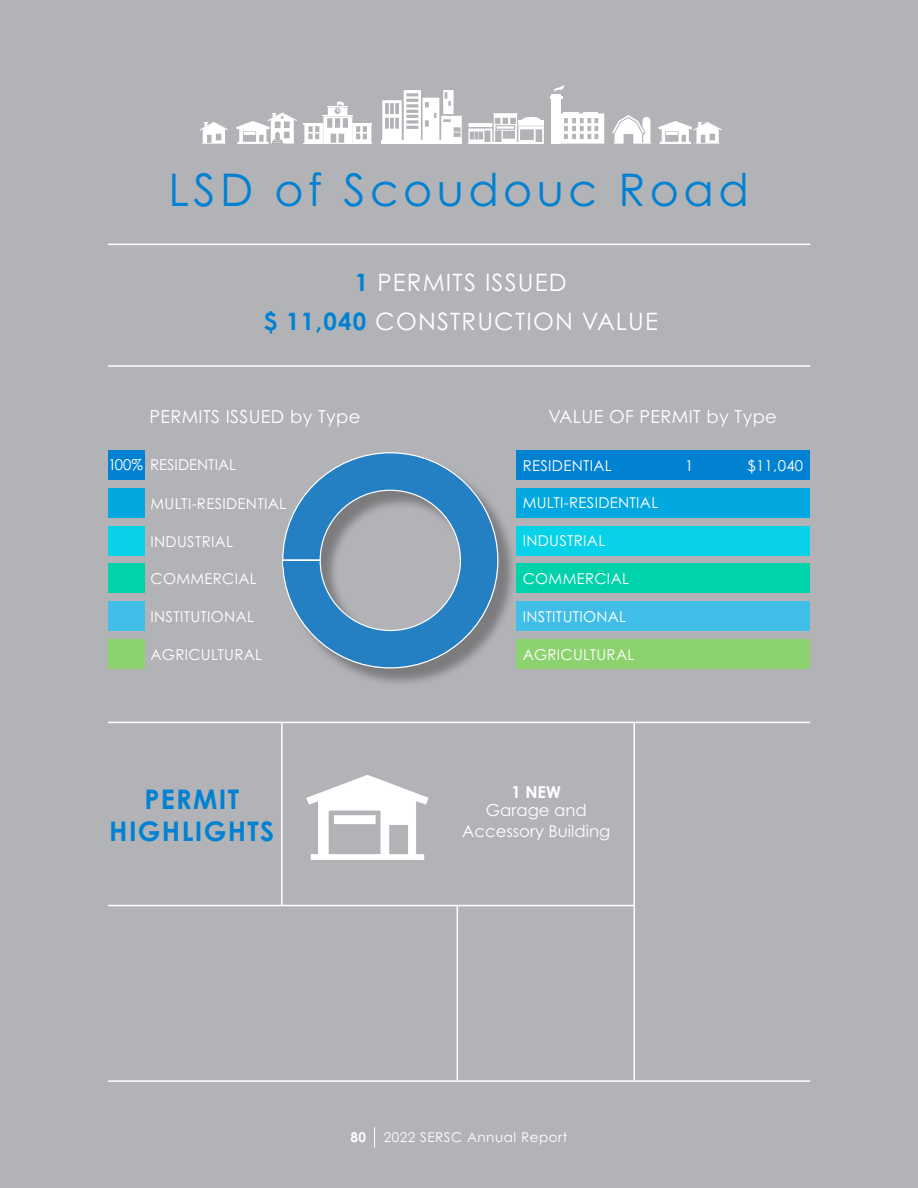
<style>
.page{position:relative;width:918px;height:1188px;background:#b2b3b7}
.page>*{position:absolute;margin:0;border:0;box-sizing:border-box;transform-origin:0 0}
.t1{font:45px "Century Gothic Pro";letter-spacing:.1em;color:#0081d2}
.t2{font:700 27px/32.4px "Century Gothic Pro";letter-spacing:.05em;color:#0081d2;text-align:center}
.t3{font:24px "Century Gothic Pro";letter-spacing:.05em;color:#fff}
.t4{font:18px "Century Gothic Pro";letter-spacing:.02em;color:#fff}
.t5{font:16.5px/18px "Century Gothic Pro";color:#fff;text-align:center}
.t6{font:15px "Century Gothic Pro";letter-spacing:.02em;color:#fff}
.t7{font:15px "Century Gothic Pro";color:#fff}
.t8{font:13.5px "Century Gothic Pro";letter-spacing:.04em;color:#fff}
.t9{font:700 13.5px "Century Gothic Pro";color:#fff}
.s1{font-weight:700;color:#0081d2}
.s2{font-weight:700}
</style>
<div class="page">
<hr style="left:108px;top:905px;width:526px;height:1px;background:#fff">
<hr style="left:281px;top:722px;width:2px;height:184px;background:#fff">
<hr style="left:457px;top:906px;width:1px;height:175px;background:#fff">
<hr style="left:633px;top:722px;width:2px;height:359px;background:#fff">
<div style="left:517px;top:450px;width:293px;height:30px;background:#0081d2"></div>
<div style="left:517px;top:488px;width:293px;height:30px;background:#02a9e0"></div>
<div style="left:517px;top:526px;width:293px;height:29px;background:#08d2e8"></div>
<div style="left:517px;top:564px;width:293px;height:29px;background:#01d2aa"></div>
<div style="left:517px;top:601px;width:293px;height:30px;background:#41bee8"></div>
<hr style="left:108px;top:722px;width:702px;height:1px;background:#fff">
<hr style="left:108px;top:1080px;width:702px;height:2px;background:#fff">
<div style="left:108px;top:450px;width:36px;height:30px;background:#0081d2"></div>
<div style="left:108px;top:488px;width:36px;height:30px;background:#02a9e0"></div>
<div style="left:108px;top:526px;width:36px;height:29px;background:#08d2e8"></div>
<div style="left:108px;top:564px;width:36px;height:29px;background:#01d2aa"></div>
<div style="left:108px;top:601px;width:36px;height:30px;background:#41bee8"></div>
<div style="left:108px;top:639px;width:36px;height:30px;background:#8cd26f"></div>
<div style="left:517px;top:639px;width:293px;height:30px;background:#8cd26f"></div>
<hr style="left:108px;top:365px;width:702px;height:2px;background:#fff">
<hr style="left:108px;top:244px;width:702px;height:1px;background:#fff">
<div style="left:551px;top:94px;width:10px;height:50px;background:#fff"></div>
<svg style="left:550px;top:85px;width:14px;height:13px"></svg>
<svg style="left:561px;top:112px;width:43px;height:32px"></svg>
<svg style="left:303px;top:102px;width:69px;height:42px"></svg>
<hr style="left:381px;top:140px;width:81px;height:4px;background:#fff">
<svg style="left:382px;top:90px;width:80px;height:50px"></svg>
<svg style="left:236px;top:113px;width:61px;height:31px"></svg>
<svg style="left:469px;top:113px;width:75px;height:29px"></svg>
<hr style="left:469px;top:142px;width:75px;height:2px;background:#fff">
<svg style="left:200px;top:122px;width:28px;height:22px"></svg>
<svg style="left:659px;top:121px;width:63px;height:23px"></svg>
<svg style="left:612px;top:115px;width:39px;height:29px"></svg>
<div style="left:285px;top:455px;width:232px;height:232px;background:#231f20;opacity:.38"></div>
<svg style="left:282px;top:452px;width:216px;height:217px"></svg>
<svg style="left:283px;top:561px;width:3px;height:24px"></svg>
<svg style="left:374px;top:1127px;width:1px;height:21px"></svg>
<svg style="left:306px;top:775px;width:122px;height:85px"></svg>
<div style="left:335px;top:816px;width:40px;height:8px;background:#fff"></div>
<div style="left:334px;top:815px;width:42px;height:9px;border:1px solid #fff"></div>
<p class="t1" style="left:169px;top:163px;width:582px">LSD of Scoudouc Road</p>
<p class="t3" style="left:355px;top:268px;width:213px"><span class="s1">1</span> PERMITS ISSUED</p>
<p class="t3" style="left:264px;top:307px;width:396px"><span class="s1">$ 11,040</span> CONSTRUCTION VALUE</p>
<p class="t4" style="left:149px;top:405px;width:213px">PERMITS ISSUED by Type</p>
<p class="t7" style="left:108px;top:455px;width:130px">100% RESIDENTIAL</p>
<p class="t4" style="left:548px;top:405px;width:230px">VALUE OF PERMIT by Type</p>
<p class="t6" style="left:523px;top:456px;width:91px">RESIDENTIAL</p>
<p class="t6" style="left:685px;top:456px;width:10px">1</p>
<p class="t6" style="left:747px;top:456px;width:57px">$11,040</p>
<p class="t6" style="left:151px;top:494px;width:137px">MULTI-RESIDENTIAL</p>
<p class="t6" style="left:151px;top:532px;width:84px">INDUSTRIAL</p>
<p class="t6" style="left:151px;top:570px;width:108px">COMMERCIAL</p>
<p class="t6" style="left:151px;top:608px;width:105px">INSTITUTIONAL</p>
<p class="t6" style="left:151px;top:645px;width:113px">AGRICULTURAL</p>
<p class="t6" style="left:523px;top:494px;width:137px">MULTI-RESIDENTIAL</p>
<p class="t6" style="left:523px;top:532px;width:84px">INDUSTRIAL</p>
<p class="t6" style="left:523px;top:569px;width:108px">COMMERCIAL</p>
<p class="t6" style="left:523px;top:607px;width:105px">INSTITUTIONAL</p>
<p class="t6" style="left:523px;top:645px;width:113px">AGRICULTURAL</p>
<p class="t2" style="left:109px;top:783px;width:166px">PERMIT<br>HIGHLIGHTS</p>
<p class="t5" style="left:486px;top:782px;width:102px"><span class="s2">1 NEW<br></span>Garage and</p>
<p class="t5" style="left:462px;top:821px;width:150px">Accessory Building</p>
<p class="t9" style="left:351px;top:1129px;width:17px">80</p>
<p class="t8" style="left:384px;top:1129px;width:185px">2022 SERSC Annual Report</p>
</div>
